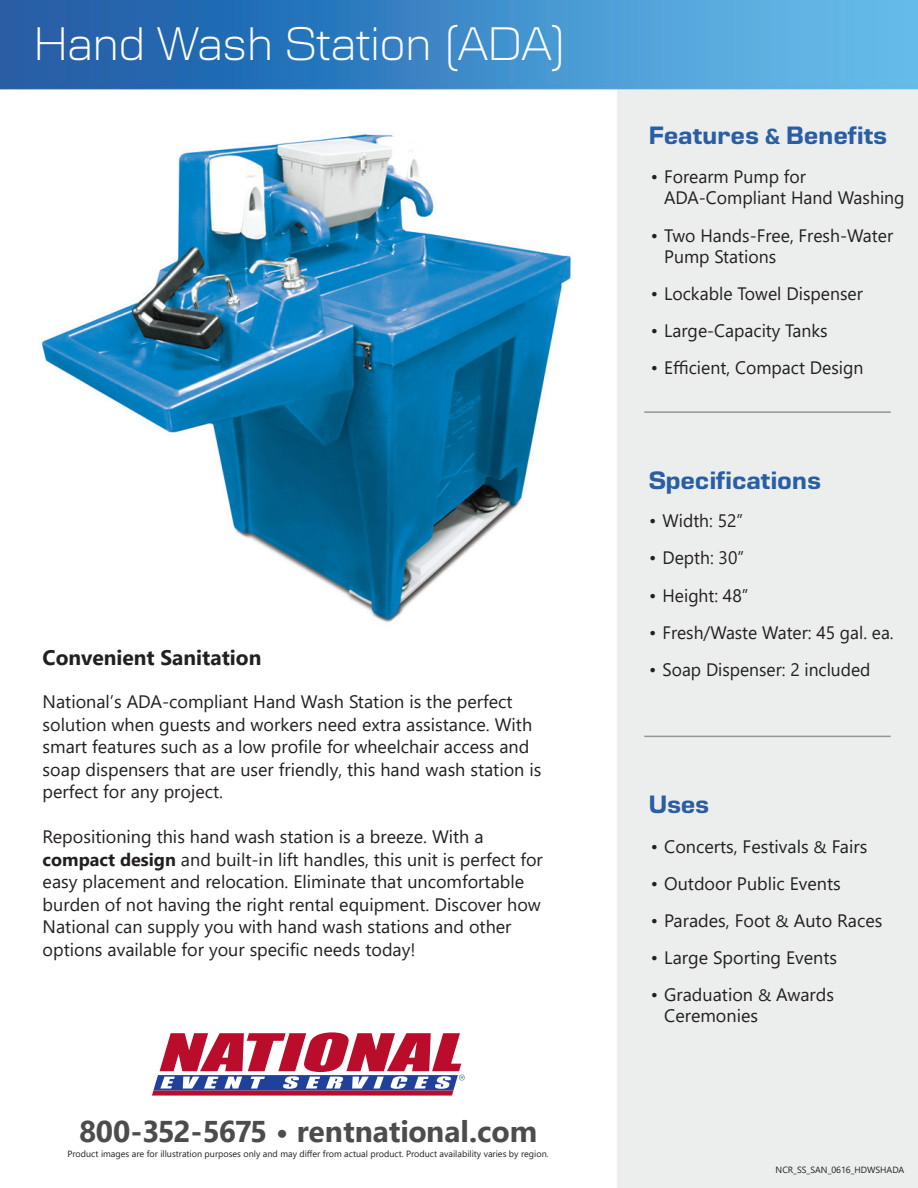
<style>
.page{position:relative;width:918px;height:1188px;background:#fff}
.page>*{position:absolute;margin:0;border:0;box-sizing:border-box;transform-origin:0 0}
.t1{font:300 45px "Moire";color:#fff}
.t2{font:700 30px "Segoe UI";color:#4b4c4d}
.t3{font:700 24px "Moire";letter-spacing:-.01em;color:#295ea4}
.t4{font:700 21px "Segoe UI";color:#231f20}
.t5{font:18px/22.5px "Segoe UI";color:#231f20}
.t6{font:9px "Segoe UI";color:#231f20}
.s1{font-weight:700}
.s2{font-size:21px}
.s3{font-size:16.5px}
</style>
<div class="page">
<img style="left:0;top:0;width:918px;height:1188px">
<svg style="left:152px;top:1032px;width:313px;height:64px"></svg>
<hr style="left:644px;top:411px;width:247px;height:2px;background:#939598">
<hr style="left:644px;top:736px;width:247px;height:1px;background:#939598">
<p class="t1" style="left:34px;top:18px;width:534px">Hand Wash Station (ADA)</p>
<p class="t4" style="left:43px;top:637px;width:220px">Convenient Sanitation</p>
<p class="t5" style="left:43px;top:689px;width:500px">National’s ADA-compliant Hand Wash Station is the perfect solution when guests and workers need extra assistance. With smart features such as a low profile for wheelchair access and soap dispensers that are user friendly, this hand wash station is perfect for any project.</p>
<p class="t5" style="left:43px;top:824px;width:502px">Repositioning this hand wash station is a breeze. With a <span class="s1">compact design</span> and built-in lift handles, this unit is perfect for easy placement and relocation. Eliminate that uncomfortable burden of not having the right rental equipment. Discover how National can supply you with hand wash stations and other options available for your specific needs today!</p>
<p class="t2" style="left:79px;top:1103px;width:460px">800-352-5675 • rentnational.com</p>
<p class="t6" style="left:67px;top:1146px;width:483px">Product images are for illustration purposes only and may differ from actual product. Product availability varies by region.</p>
<p class="t3" style="left:649px;top:121px;width:240px">Features <span class="s2">&amp;</span> Benefits</p>
<p class="t5" style="left:664px;top:165px;width:242px;line-height:21px;text-indent:-13px">• Forearm Pump for<br>ADA-Compliant Hand Washing</p>
<p class="t5" style="left:664px;top:223px;width:231px;line-height:21px;text-indent:-13px">• Two Hands-Free, Fresh-Water<br>Pump Stations</p>
<p class="t5" style="left:651px;top:281px;width:214px">• Lockable Towel Dispenser</p>
<p class="t5" style="left:651px;top:318px;width:179px">• Large-Capacity Tanks</p>
<p class="t5" style="left:651px;top:355px;width:214px">• Efficient, Compact Design</p>
<p class="t3" style="left:649px;top:466px;width:174px">Specifications</p>
<p class="t5" style="left:649px;top:508px;width:96px">• Width: 52”</p>
<p class="t5" style="left:649px;top:545px;width:96px">• Depth: 30”</p>
<p class="t5" style="left:649px;top:582px;width:101px">• Height: 48”</p>
<p class="t5" style="left:649px;top:620px;width:246px">• Fresh/Waste Water: 45 gal. ea.</p>
<p class="t5" style="left:649px;top:657px;width:223px">• Soap Dispenser: 2 included</p>
<p class="t3" style="left:649px;top:790px;width:62px">Uses</p>
<p class="t5" style="left:651px;top:833px;width:218px">• Concerts, Festivals <span class="s3">&amp;</span> Fairs</p>
<p class="t5" style="left:651px;top:871px;width:192px">• Outdoor Public Events</p>
<p class="t5" style="left:651px;top:908px;width:233px">• Parades, Foot <span class="s3">&amp;</span> Auto Races</p>
<p class="t5" style="left:651px;top:945px;width:188px">• Large Sporting Events</p>
<p class="t5" style="left:664px;top:983px;width:171px;line-height:21px;text-indent:-14px">• Graduation <span class="s3">&amp;</span> Awards<br>Ceremonies</p>
<p class="t6" style="left:776px;top:1161px;width:130px">NCR_SS_SAN_0616_HDWSHADA</p>
</div>
